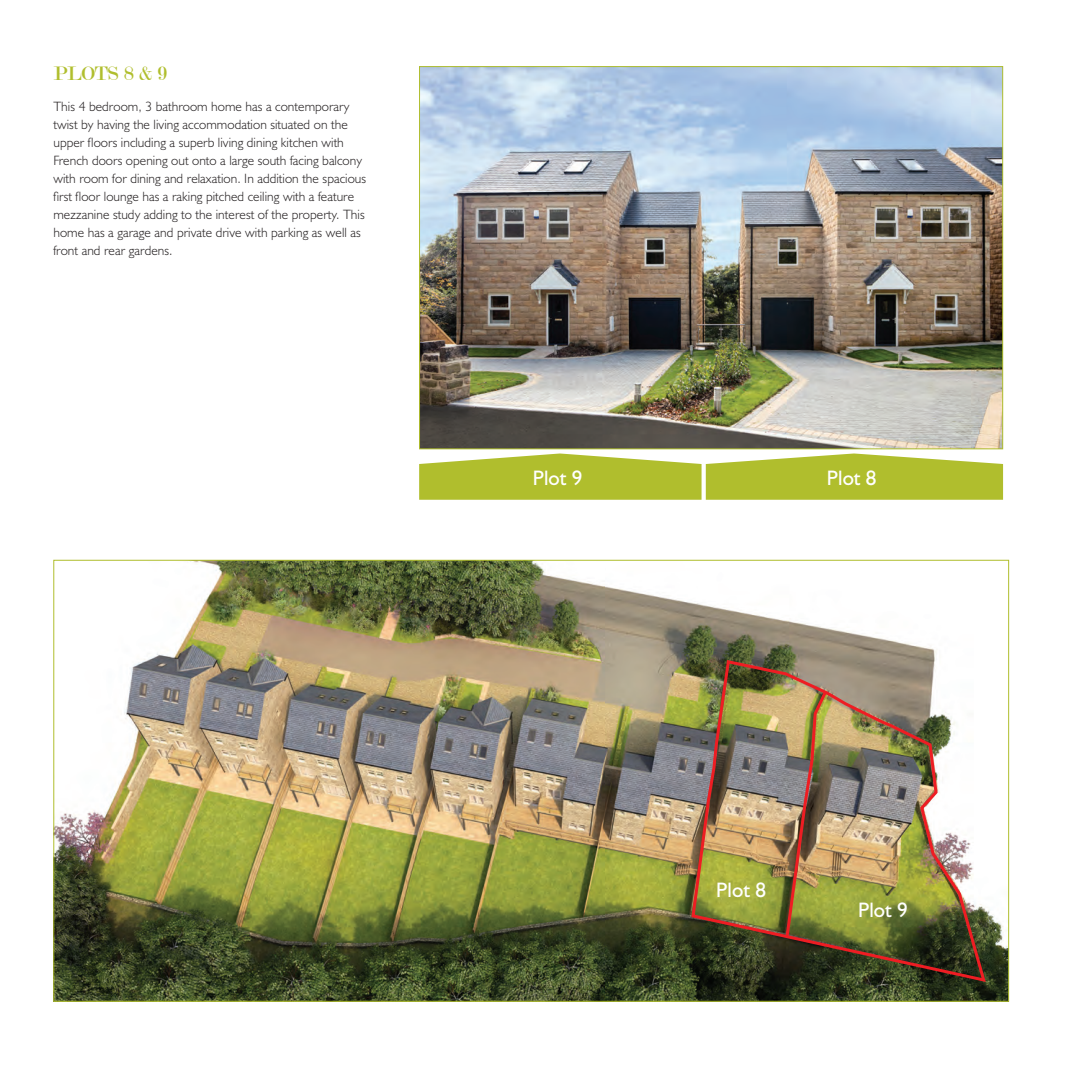
<style>
.page{position:relative;width:1068px;height:1067px;background:#fff}
.page>*{position:absolute;margin:0;border:0;box-sizing:border-box;transform-origin:0 0}
.t1{font:21px "Humanist 521 BT";color:#fff}
.t2{font:21px "Modern";letter-spacing:.005em;color:#b0be2d}
.t3{font:300 13.5px/18px "Humanist 521 BT";letter-spacing:.005em;color:#231f20}
</style>
<div class="page">
<img style="left:55px;top:561px;width:952px;height:438px">
<img style="left:690px;top:658px;width:298px;height:325px">
<svg style="left:419px;top:453px;width:584px;height:46px;background:#bac648"></svg>
<img style="left:421px;top:68px;width:580px;height:379px">
<img style="left:784px;top:688px;width:45px;height:250px">
<p class="t2" style="left:53px;top:63px;width:115px">PLOTS 8 &amp; 9</p>
<p class="t3" style="left:53px;top:97px;width:314px">This 4 bedroom, 3 bathroom home has a contemporary twist by having the living accommodation situated on the upper floors including a superb living dining kitchen with French doors opening out onto a large south facing balcony with room for dining and relaxation. In addition the spacious first floor lounge has a raking pitched ceiling with a feature mezzanine study adding to the interest of the property. This home has a garage and private drive with parking as well as front and rear gardens.</p>
<p class="t1" style="left:533px;top:465px;width:51px">Plot 9</p>
<p class="t1" style="left:827px;top:465px;width:51px">Plot 8</p>
<p class="t1" style="left:716px;top:877px;width:51px">Plot 8</p>
<p class="t1" style="left:858px;top:896px;width:51px">Plot 9</p>
</div>
